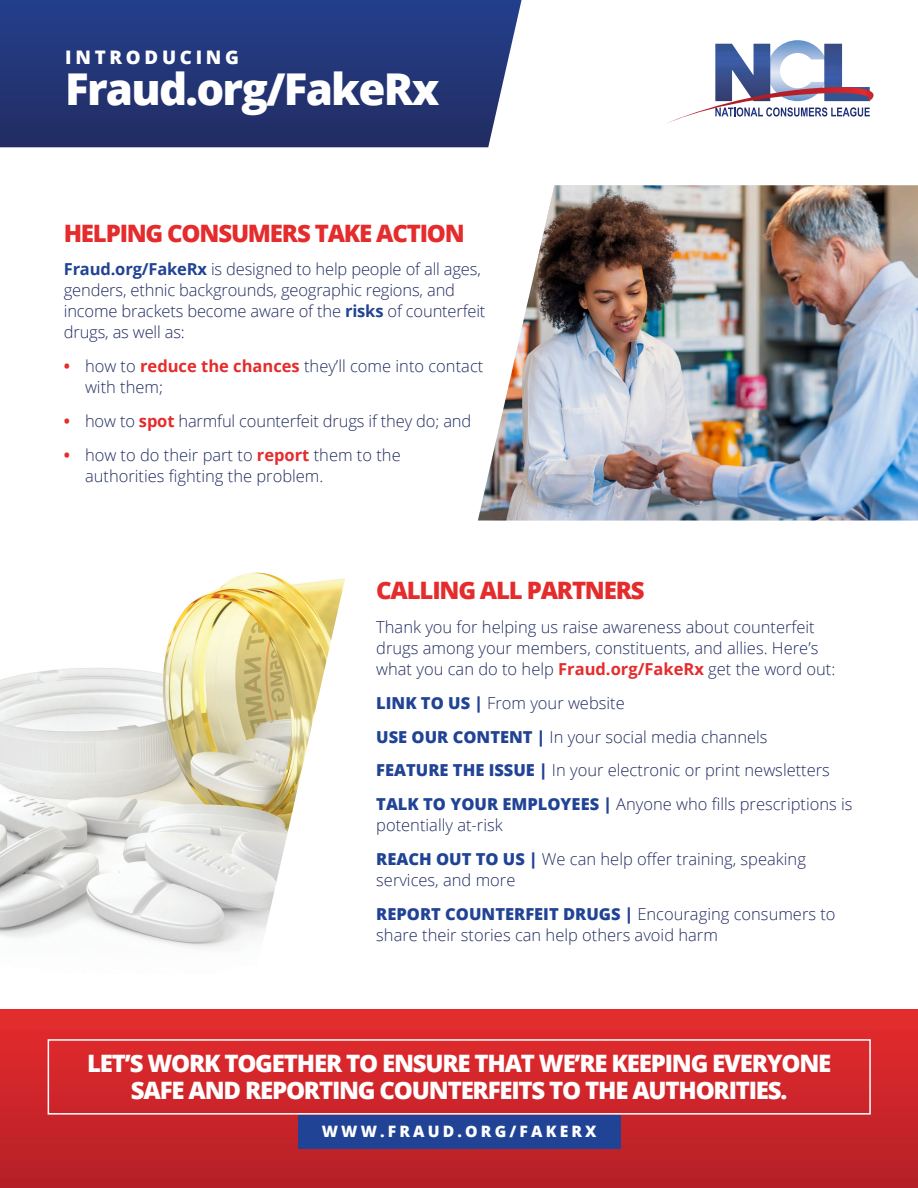
<style>
.page{position:relative;width:918px;height:1188px;background:#fff}
.page>*{position:absolute;margin:0;border:0;box-sizing:border-box;transform-origin:0 0}
.t1{font:800 43.8px "Open Sans";letter-spacing:-.04em;color:#fff}
.t2{font:800 24px/27px "Open Sans";letter-spacing:-.05em;color:#fff;text-align:center}
.Body_text{font:800 24px "Open Sans";letter-spacing:-.05em;color:#e42c2d}
.t3{font:800 18.75px "Open Sans";letter-spacing:.2em;color:#fff}
.Body_text-2{font:300 16.5px/21px "Open Sans";color:#222c61}
.t4{font:800 15.75px "Open Sans";letter-spacing:.2em;color:#fff}
.s1{font-weight:700;color:#214395}
.s2{font-weight:700;color:#e42c2d}
.s3{font-weight:800;color:#214395}
</style>
<div class="page">
<div style="left:0;top:1010px;width:918px;height:178px;background:linear-gradient(to bottom,#e62c2d,#b51f27)"></div>
<div style="left:48px;top:1039px;width:823px;height:76px;border:2px solid #fff"></div>
<div style="left:298px;top:1115px;width:323px;height:34px;background:#214395"></div>
<svg style="left:0;top:0;width:522px;height:147px;background:#293c7b"></svg>
<img style="left:478px;top:185px;width:440px;height:335px">
<img style="left:0;top:572px;width:345px;height:376px">
<svg style="left:667px;top:40px;width:207px;height:83px"></svg>
<p class="t3" style="left:65px;top:43px;width:175px">INTRODUCING</p>
<p class="t1" style="left:65px;top:56px;width:376px">Fraud.org/FakeRx</p>
<h1 class="Body_text" style="left:64px;top:215px;width:403px">HELPING CONSUMERS TAKE ACTION</h1>
<p class="Body_text-2" style="left:64px;top:258px;width:423px"><span class="s1">Fraud.org/FakeRx</span> is designed to help people of all ages, genders, ethnic backgrounds, geographic regions, and income brackets become aware of the <span class="s1">risks</span> of counterfeit drugs, as well as:</p>
<p class="Body_text-2" style="left:85px;top:355px;width:400px;text-indent:-21px"><span class="s2">•</span> how to <span class="s2">reduce the chances</span> they’ll come into contact with them;</p>
<p class="Body_text-2" style="left:64px;top:410px;width:409px"><span class="s2">•</span> how to <span class="s2">spot</span> harmful counterfeit drugs if they do; and</p>
<p class="Body_text-2" style="left:85px;top:444px;width:317px;text-indent:-21px"><span class="s2">•</span> how to do their part to <span class="s2">report</span> them to the authorities fighting the problem.</p>
<p class="Body_text" style="left:376px;top:572px;width:270px">CALLING ALL PARTNERS</p>
<p class="Body_text-2" style="left:376px;top:616px;width:461px">Thank you for helping us raise awareness about counterfeit drugs among your members, constituents, and allies. Here’s what you can do to help <span class="s2">Fraud.org/FakeRx</span> get the word out:</p>
<p class="Body_text-2" style="left:376px;top:686px;width:478px;line-height:33.8px"><span class="s3">LINK TO US |</span> From your website<br><span class="s3">USE OUR CONTENT |</span> In your social media channels<br><span class="s3">FEATURE THE ISSUE |</span> In your electronic or print newsletters <span class="s3">TALK TO YOUR EMPLOYEES |</span> Anyone who fills prescriptions is</p>
<p class="Body_text-2" style="left:376px;top:808px;width:431px;line-height:33.8px">potentially at-risk<br><span class="s3">REACH OUT TO US |</span> We can help offer training, speaking</p>
<p class="Body_text-2" style="left:376px;top:862px;width:461px;line-height:33.8px">services, and more<br><span class="s3">REPORT COUNTERFEIT DRUGS |</span> Encouraging consumers to</p>
<p class="Body_text-2" style="left:376px;top:924px;width:343px">share their stories can help others avoid harm</p>
<h1 class="t2" style="left:87px;top:1048px;width:746px">LET’S WORK TOGETHER TO ENSURE THAT WE’RE KEEPING EVERYONE<br>SAFE AND REPORTING COUNTERFEITS TO THE AUTHORITIES.</h1>
<h1 class="t4" style="left:322px;top:1119px;width:276px">WWW.FRAUD.ORG/FAKERX</h1>
</div>
